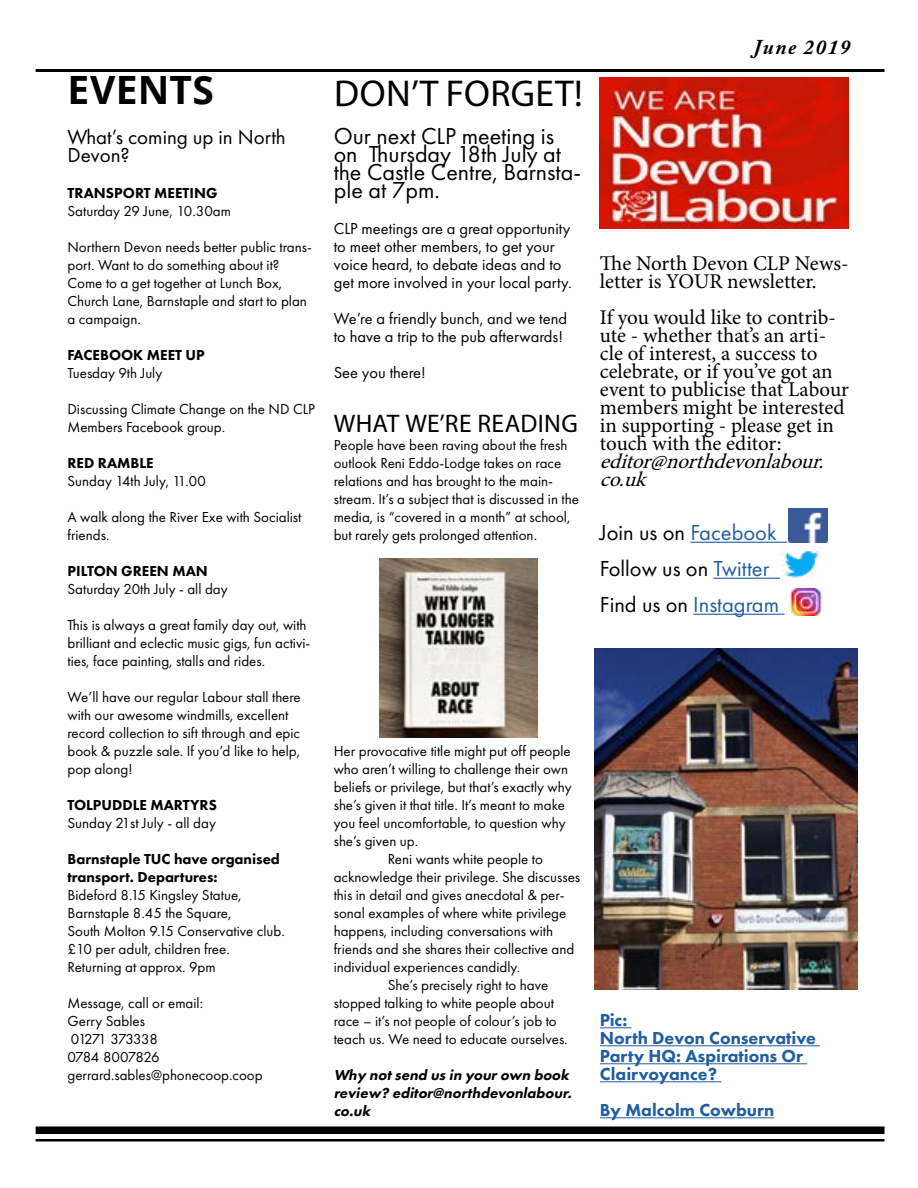
<style>
.page{position:relative;width:918px;height:1188px;background:#fff}
.page>*{position:absolute;margin:0;border:0;box-sizing:border-box;transform-origin:0 0}
.t1{font:700 39px "Open Sans";letter-spacing:.01em;color:#000}
.t2{font:37.5px "Myriad Pro";letter-spacing:.015em;color:#000}
.t3{font:25.5px "Myriad Pro";letter-spacing:.015em;color:#000}
.t4{font:24px/18px "Futura PT";color:#000}
.t5{font:22.5px/36px "Futura PT";color:#000}
.t6{font:21px/18px "Minion Pro";letter-spacing:-.005em;color:#000}
.t7{font:italic 21px/18px "Minion Pro";color:#000}
.t8{font:21px/18px "Futura PT";color:#000}
.t9{font:italic 700 21px "Adobe Caslon Pro";letter-spacing:.075em;color:#000}
.t10{font:800 18px/18px "Futura PT";color:#215e9e}
.t11{font:16.5px/18px "Futura PT";color:#000}
.t12{font:15px/18px "Futura PT";color:#000}
.t13{font:800 15px/18px "Futura PT";color:#000}
.t14{font:italic 800 15px/18px "Futura PT";color:#000}
.s1{color:#215e9e}
</style>
<div class="page">
<div style="left:36px;top:1126px;width:849px;height:8px;background:#000"></div>
<hr style="left:36px;top:1139px;width:849px;height:3px;background:#000">
<hr style="left:36px;top:69px;width:849px;height:3px;background:#000">
<hr style="left:690px;top:542px;width:97px;height:1px;background:#215e9e">
<hr style="left:714px;top:578px;width:66px;height:1px;background:#215e9e">
<hr style="left:693px;top:614px;width:91px;height:1px;background:#215e9e">
<hr style="left:600px;top:1027px;width:32px;height:1px;background:#215e9e">
<hr style="left:600px;top:1045px;width:220px;height:1px;background:#215e9e">
<hr style="left:600px;top:1063px;width:207px;height:1px;background:#215e9e">
<hr style="left:600px;top:1081px;width:121px;height:1px;background:#215e9e">
<hr style="left:600px;top:1117px;width:174px;height:1px;background:#215e9e">
<img style="left:788px;top:509px;width:39px;height:33px">
<img style="left:781px;top:549px;width:38px;height:29px">
<img style="left:784px;top:589px;width:38px;height:27px">
<img style="left:600px;top:78px;width:249px;height:150px">
<img style="left:594px;top:649px;width:264px;height:341px">
<img style="left:379px;top:558px;width:158px;height:180px">
<h1 class="t1" style="left:68px;top:62px;width:148px">EVENTS</h1>
<h3 class="t8" style="left:68px;top:128px;width:220px">What’s coming up in North<br>Devon?</h3>
<p class="t13" style="left:68px;top:184px;width:152px">TRANSPORT MEETING</p>
<p class="t12" style="left:68px;top:202px;width:165px">Saturday 29 June, 10.30am</p>
<p class="t12" style="left:68px;top:238px;width:246px">Northern Devon needs better public trans&shy;port. Want to do something about it?<br>Come to a get together at Lunch Box, Church Lane, Barnstaple and start to plan a campaign.</p>
<p class="t13" style="left:68px;top:346px;width:139px">FACEBOOK MEET UP</p>
<p class="t12" style="left:68px;top:364px;width:96px">Tuesday 9th July</p>
<p class="t12" style="left:68px;top:400px;width:249px">Discussing Climate Change on the ND CLP<br>Members Facebook group.</p>
<p class="t13" style="left:68px;top:454px;width:88px">RED RAMBLE</p>
<p class="t12" style="left:68px;top:472px;width:140px">Sunday 14th July, 11.00</p>
<p class="t12" style="left:68px;top:508px;width:235px">A walk along the River Exe with Socialist friends.</p>
<p class="t13" style="left:68px;top:562px;width:142px">PILTON GREEN MAN</p>
<p class="t12" style="left:68px;top:580px;width:162px">Saturday 20th July - all day</p>
<p class="t12" style="left:68px;top:616px;width:244px">This is always a great family day out, with brilliant and eclectic music gigs, fun activi&shy;ties, face painting, stalls and rides.</p>
<p class="t12" style="left:68px;top:688px;width:235px">We’ll have our regular Labour stall there with our awesome windmills, excellent record collection to sift through and epic book &amp; puzzle sale. If you’d like to help, pop along!</p>
<p class="t13" style="left:68px;top:796px;width:151px">TOLPUDDLE MARTYRS</p>
<p class="t12" style="left:68px;top:814px;width:150px">Sunday 21st July - all day</p>
<p class="t13" style="left:68px;top:850px;width:214px">Barnstaple TUC have organised transport. Departures:</p>
<p class="t12" style="left:68px;top:886px;width:219px">Bideford 8.15 Kingsley Statue,<br>Barnstaple 8.45 the Square,<br>South Molton 9.15 Conservative club. £10 per adult, children free.<br>Returning at approx. 9pm</p>
<p class="t12" style="left:68px;top:994px;width:197px">Message, call or email:<br>Gerry Sables<br>01271 373338<br>0784 8007826 gerrard.sables@phonecoop.coop</p>
<h2 class="t2" style="left:334px;top:70px;width:250px">DON’T FORGET!</h2>
<h3 class="t4" style="left:334px;top:127px;width:249px">Our next CLP meeting is on Thursday 18th July at the Castle Centre, Barnsta&shy;ple at 7pm.</h3>
<p class="t11" style="left:334px;top:219px;width:240px">CLP meetings are a great opportunity to meet other members, to get your voice heard, to debate ideas and to get more involved in your local party.</p>
<p class="t11" style="left:334px;top:309px;width:235px">We’re a friendly bunch, and we tend to have a trip to the pub afterwards!</p>
<p class="t11" style="left:334px;top:363px;width:94px">See you there!</p>
<h3 class="t3" style="left:334px;top:408px;width:245px">WHAT WE’RE READING</h3>
<p class="t12" style="left:334px;top:436px;width:247px">People have been raving about the fresh outlook Reni Eddo-Lodge takes on race relations and has brought to the main&shy;stream. It’s a subject that is discussed in the media, is “covered in a month” at school, but rarely gets prolonged attention.</p>
<h3 class="t9" style="left:753px;top:34px;width:99px">June 2019</h3>
<h3 class="t6" style="left:600px;top:254px;width:250px">The North Devon CLP News&shy;letter is YOUR newsletter.</h3>
<h3 class="t6" style="left:600px;top:308px;width:251px">If you would like to contrib&shy;ute - whether that’s an arti&shy;cle of interest, a success to celebrate, or if you’ve got an event to publicise that Labour members might be interested in supporting - please get in touch with the editor:</h3>
<h3 class="t7" style="left:600px;top:452px;width:233px">editor@northdevonlabour. co.uk</h3>
<h3 class="t5" style="left:600px;top:514px;width:181px">Join us on <span class="s1">Facebook<br></span>Follow us on <span class="s1">Twitter<br></span>Find us on <span class="s1">Instagram</span></h3>
<p class="t12" style="left:334px;top:742px;width:239px">Her provocative title might put off people</p>
<p class="t12" style="left:334px;top:760px;width:236px">who aren’t willing to challenge their own</p>
<p class="t12" style="left:334px;top:778px;width:240px">beliefs or privilege, but that’s exactly why</p>
<p class="t12" style="left:334px;top:796px;width:233px">she’s given it that title. It’s meant to make</p>
<p class="t12" style="left:334px;top:814px;width:233px">you feel uncomfortable, to question why</p>
<p class="t12" style="left:334px;top:832px;width:86px">she’s given up.</p>
<p class="t12" style="left:388px;top:850px;width:157px">Reni wants white people to</p>
<p class="t12" style="left:334px;top:868px;width:248px">acknowledge their privilege. She discusses</p>
<p class="t12" style="left:334px;top:886px;width:233px">this in detail and gives anecdotal &amp; per-</p>
<p class="t12" style="left:334px;top:904px;width:234px">sonal examples of where white privilege</p>
<p class="t12" style="left:334px;top:922px;width:221px">happens, including conversations with</p>
<p class="t12" style="left:334px;top:940px;width:242px">friends and she shares their collective and</p>
<p class="t12" style="left:334px;top:958px;width:188px">individual experiences candidly.</p>
<p class="t12" style="left:388px;top:976px;width:162px">She’s precisely right to have</p>
<p class="t12" style="left:334px;top:994px;width:222px">stopped talking to white people about</p>
<p class="t12" style="left:334px;top:1012px;width:225px">race – it’s not people of colour’s job to</p>
<p class="t12" style="left:334px;top:1030px;width:235px">teach us. We need to educate ourselves.</p>
<p class="t14" style="left:334px;top:1066px;width:243px">Why notsend us in yourown book review? editor@northdevonlabour. co.uk</p>
<p class="t10" style="left:600px;top:1011px;width:217px">Pic:<br>North Devon Conservative<br>Party HQ: Aspirations Or<br>Clairvoyance?</p>
<p class="t10" style="left:600px;top:1101px;width:176px">By Malcolm Cowburn</p>
</div>
